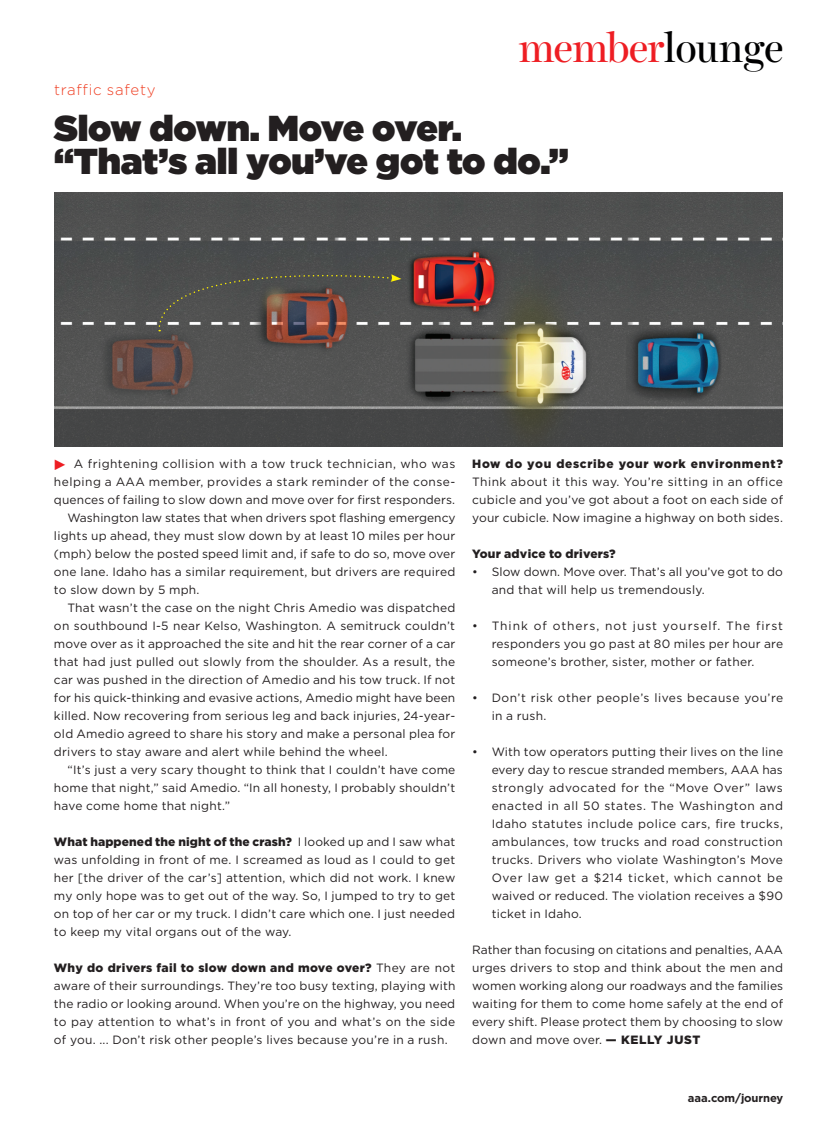
<style>
.page{position:relative;width:837px;height:1134px;background:#fff}
.page>*{position:absolute;margin:0;border:0;box-sizing:border-box;transform-origin:0 0}
.t1{font:40.05px "Harriet Display";letter-spacing:-.01em;color:#ee1d23}
.text{font:900 36px "Gotham";letter-spacing:-.005em;color:#231f20}
.text-2{font:300 15px "Gotham";letter-spacing:.05em;color:#ef3e22}
.text-3{font:12px/18px "Gotham";letter-spacing:.02em;color:#231f20;text-align:justify}
.text-4{font:12px/18px "Gotham";letter-spacing:.04em;color:#231f20}
.text-5{font:900 12px "Gotham";letter-spacing:.02em;color:#231f20}
.t2{font:700 11.25px "Gotham";letter-spacing:-.005em;color:#231f20}
.s1{color:#000001}
.s2{font-weight:900}
</style>
<div class="page">
<img style="left:54px;top:192px;width:729px;height:254px">
<svg style="left:158px;top:263px;width:243px;height:68px;background:#5a514e"></svg>
<p class="t1" style="left:519px;top:20px;width:267px">member<span class="s1">lounge</span></p>
<p class="text-2" style="left:54px;top:80px;width:103px">traffic safety</p>
<p class="text" style="left:54px;top:103px;width:409px">Slow down. Move over.</p>
<p class="text" style="left:54px;top:136px;width:516px">“That’s all you’ve got to do.”</p>
<p class="text-3" style="left:54px;top:454px;width:403px;text-indent:20px">A frightening collision with a tow truck technician, who was helping a AAA member, provides a stark reminder of the conse&shy;quences of failing to slow down and move over for first responders.</p>
<p class="text-3" style="left:54px;top:508px;width:403px;text-indent:14px">Washington law states that when drivers spot flashing emergency lights up ahead, they must slow down by at least 10 miles per hour (mph) below the posted speed limit and, if safe to do so, move over one lane. Idaho has a similar requirement, but drivers are required to slow down by 5 mph.</p>
<p class="text-3" style="left:54px;top:598px;width:403px;text-indent:14px">That wasn’t the case on the night Chris Amedio was dispatched on southbound I-5 near Kelso, Washington. A semitruck couldn’t move over as it approached the site and hit the rear corner of a car that had just pulled out slowly from the shoulder. As a result, the car was pushed in the direction of Amedio and his tow truck. If not for his quick-thinking and evasive actions, Amedio might have been killed. Now recovering from serious leg and back injuries, 24-year&shy;old Amedio agreed to share his story and make a personal plea for drivers to stay aware and alert while behind the wheel.</p>
<p class="text-3" style="left:54px;top:760px;width:403px;text-indent:14px">“It’s just a very scary thought to think that I couldn’t have come home that night,” said Amedio. “In all honesty, I probably shouldn’t have come home that night.”</p>
<p class="text-3" style="left:54px;top:832px;width:403px"><span class="s2">What happened the night of the crash?</span> I looked up and I saw what was unfolding in front of me. I screamed as loud as I could to get her [the driver of the car’s] attention, which did not work. I knew my only hope was to get out of the way. So, I jumped to try to get on top of her car or my truck. I didn’t care which one. I just needed to keep my vital organs out of the way.</p>
<p class="text-3" style="left:54px;top:958px;width:403px"><span class="s2">Why do drivers fail to slow down and move over?</span> They are not aware of their surroundings. They’re too busy texting, playing with the radio or looking around. When you’re on the highway, you need to pay attention to what’s in front of you and what’s on the side of you. ... Don’t risk other people’s lives because you’re in a rush.</p>
<p class="text-3" style="left:472px;top:454px;width:312px"><span class="s2">How do you describe your work environment?<br></span>Think about it this way. You’re sitting in an office cubicle and you’ve got about a foot on each side of your cubicle. Now imagine a highway on both sides.</p>
<p class="text-5" style="left:472px;top:545px;width:145px">Your advice to drivers?</p>
<p class="text-3" style="left:492px;top:562px;width:293px;text-indent:-20px">• Slow down. Move over. That’s all you’ve got to do and that will help us tremendously.</p>
<p class="text-3" style="left:492px;top:616px;width:293px;text-indent:-20px">• Think of others, not just yourself. The first responders you go past at 80 miles per hour are someone’s brother, sister, mother or father.</p>
<p class="text-4" style="left:492px;top:688px;width:293px;text-indent:-20px">• Don’t risk other people’s lives because you’re in a rush.</p>
<p class="text-3" style="left:492px;top:742px;width:293px;text-indent:-20px">• With tow operators putting their lives on the line every day to rescue stranded members, AAA has strongly advocated for the “Move Over” laws enacted in all 50 states. The Washington and Idaho statutes include police cars, fire trucks, ambulances, tow trucks and road construction trucks. Drivers who violate Washington’s Move Over law get a $214 ticket, which cannot be waived or reduced. The violation receives a $90 ticket in Idaho.</p>
<p class="text-3" style="left:472px;top:940px;width:312px">Rather than focusing on citations and penalties, AAA urges drivers to stop and think about the men and women working along our roadways and the families waiting for them to come home safely at the end of every shift. Please protect them by choosing to slow down and move over. <span class="s2">— KELLY JUST</span></p>
<p class="t2" style="left:688px;top:1091px;width:97px">aaa.com/journey</p>
</div>
